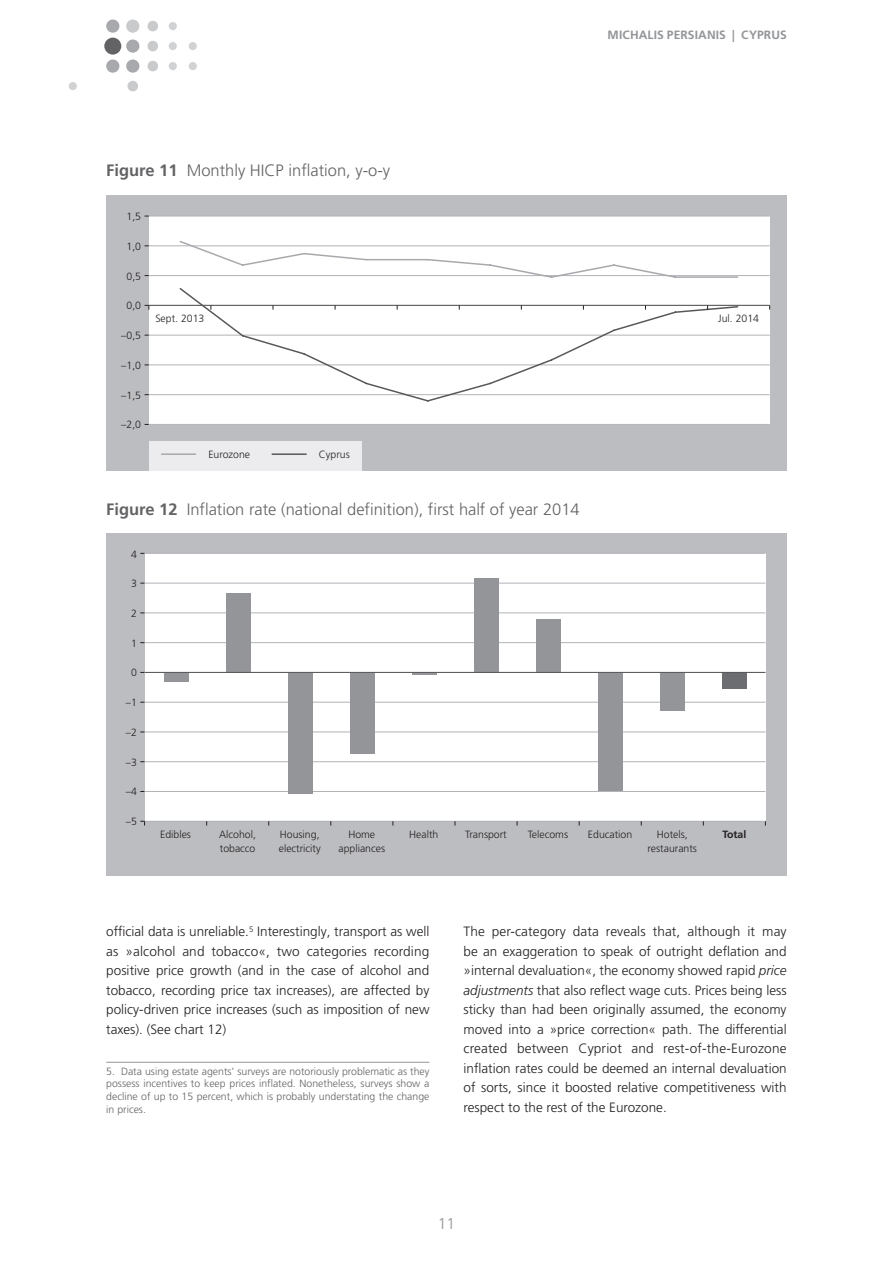
<style>
.page{position:relative;width:893px;height:1263px;background:#fff}
.page>*{position:absolute;margin:0;border:0;box-sizing:border-box;transform-origin:0 0}
._330_B_U{font:300 16.5px "Frutiger LT Pro";color:#636366}
.t1{font:300 15.75px "Frutiger LT Pro";color:#939598}
._200_Standard{font:300 13.5px/19.5px "Frutiger LT Pro";color:#231f20;text-align:justify}
.t2{font:700 12px "Frutiger LT Pro";color:#939598}
._380_Fussnote{font:300 10.5px/12.6px "Frutiger LT Pro";color:#636366;text-align:justify}
.t3{font:300 10.5px/13.5px "Frutiger LT Pro";color:#231f20}
.t4{font:700 10.5px "Frutiger LT Pro";color:#231f20}
.s1{font-weight:700}
.s2{font-style:italic}
</style>
<div class="page">
<div style="left:104px;top:38px;width:17px;height:17px;background:#636366;border-radius:50%"></div>
<div style="left:69px;top:82px;width:8px;height:8px;background:#d1d2d4;border-radius:50%"></div>
<div style="left:127px;top:81px;width:11px;height:10px;background:#c9cacc;border-radius:50%"></div>
<div style="left:169px;top:22px;width:8px;height:8px;background:#d1d2d4;border-radius:50%"></div>
<div style="left:147px;top:21px;width:11px;height:10px;background:#c9cacc;border-radius:50%"></div>
<div style="left:189px;top:42px;width:8px;height:8px;background:#d1d2d4;border-radius:50%"></div>
<div style="left:169px;top:42px;width:8px;height:8px;background:#d1d2d4;border-radius:50%"></div>
<div style="left:147px;top:41px;width:11px;height:10px;background:#c9cacc;border-radius:50%"></div>
<div style="left:189px;top:62px;width:8px;height:8px;background:#d1d2d4;border-radius:50%"></div>
<div style="left:169px;top:62px;width:8px;height:8px;background:#d1d2d4;border-radius:50%"></div>
<div style="left:147px;top:61px;width:11px;height:10px;background:#c9cacc;border-radius:50%"></div>
<div style="left:126px;top:20px;width:13px;height:13px;background:#c9cacc;border-radius:50%"></div>
<div style="left:106px;top:20px;width:13px;height:13px;background:#a8a9ad;border-radius:50%"></div>
<div style="left:126px;top:39px;width:13px;height:14px;background:#a8a9ad;border-radius:50%"></div>
<div style="left:126px;top:59px;width:13px;height:14px;background:#a8a9ad;border-radius:50%"></div>
<div style="left:106px;top:59px;width:13px;height:14px;background:#a8a9ad;border-radius:50%"></div>
<hr style="left:106px;top:1062px;width:323px;height:1px;background:#939598">
<div style="left:106px;top:533px;width:681px;height:342px;background:#bcbdc0"></div>
<div style="left:145px;top:553px;width:620px;height:268px;background:#fff"></div>
<hr style="left:145px;top:821px;width:620px;height:1px;background:#b2b3b7">
<hr style="left:145px;top:791px;width:620px;height:1px;background:#b2b3b7">
<hr style="left:145px;top:761px;width:620px;height:1px;background:#b2b3b7">
<hr style="left:145px;top:731px;width:620px;height:1px;background:#b2b3b7">
<hr style="left:145px;top:702px;width:620px;height:1px;background:#b2b3b7">
<hr style="left:145px;top:642px;width:620px;height:1px;background:#b2b3b7">
<hr style="left:145px;top:612px;width:620px;height:1px;background:#b2b3b7">
<hr style="left:145px;top:583px;width:620px;height:1px;background:#b2b3b7">
<hr style="left:145px;top:553px;width:620px;height:1px;background:#b2b3b7">
<div style="left:164px;top:672px;width:25px;height:10px;background:#939598"></div>
<div style="left:226px;top:593px;width:25px;height:79px;background:#939598"></div>
<div style="left:288px;top:672px;width:25px;height:122px;background:#939598"></div>
<div style="left:350px;top:672px;width:25px;height:82px;background:#939598"></div>
<hr style="left:412px;top:672px;width:25px;height:3px;background:#939598">
<div style="left:474px;top:578px;width:25px;height:94px;background:#939598"></div>
<div style="left:536px;top:619px;width:25px;height:53px;background:#939598"></div>
<div style="left:598px;top:672px;width:25px;height:119px;background:#939598"></div>
<div style="left:660px;top:672px;width:25px;height:38px;background:#939598"></div>
<div style="left:722px;top:672px;width:25px;height:17px;background:#6c6d70"></div>
<hr style="left:145px;top:672px;width:620px;height:1px;background:#57585a">
<div style="left:106px;top:196px;width:681px;height:275px;background:#bcbdc0"></div>
<div style="left:149px;top:216px;width:621px;height:208px;background:#fff"></div>
<hr style="left:149px;top:424px;width:621px;height:1px;background:#b2b3b7">
<hr style="left:149px;top:394px;width:621px;height:1px;background:#b2b3b7">
<hr style="left:149px;top:364px;width:621px;height:1px;background:#b2b3b7">
<hr style="left:149px;top:335px;width:621px;height:1px;background:#b2b3b7">
<hr style="left:149px;top:275px;width:621px;height:1px;background:#b2b3b7">
<hr style="left:149px;top:245px;width:621px;height:1px;background:#b2b3b7">
<hr style="left:149px;top:216px;width:621px;height:1px;background:#b2b3b7">
<hr style="left:149px;top:305px;width:621px;height:1px;background:#57585a">
<svg style="left:178px;top:288px;width:561px;height:114px"></svg>
<svg style="left:178px;top:241px;width:561px;height:37px"></svg>
<div style="left:149px;top:441px;width:212px;height:30px;background:#ececee"></div>
<hr style="left:162px;top:453px;width:34px;height:2px;background:#a8a9ad">
<hr style="left:272px;top:453px;width:34px;height:2px;background:#57585a">
<p class="_330_B_U" style="left:106px;top:160px;width:285px"><span class="s1">FIGURE 11</span> Monthly HICP inflation, y-o-y</p>
<p class="t2" style="left:608px;top:28px;width:19px">MICHALIS</p>
<p class="t2" style="left:667px;top:28px;width:15px">PERSIANIS</p>
<p class="t2" style="left:732px;top:28px;width:26px">| CYPRUS</p>
<p class="t3" style="left:126px;top:210px;width:16px">1,5</p>
<p class="t3" style="left:126px;top:240px;width:16px">1,0</p>
<p class="t3" style="left:126px;top:269px;width:16px">0,5</p>
<p class="t3" style="left:126px;top:299px;width:16px">0,0</p>
<p class="t3" style="left:121px;top:329px;width:21px">–0,5</p>
<p class="t3" style="left:121px;top:358px;width:21px">–1,0</p>
<p class="t3" style="left:121px;top:388px;width:21px">–1,5</p>
<p class="t3" style="left:121px;top:418px;width:21px">–2,0</p>
<p class="t3" style="left:155px;top:312px;width:51px">Sept. 2013</p>
<p class="t3" style="left:718px;top:312px;width:42px">Jul. 2014</p>
<p class="t3" style="left:208px;top:448px;width:43px">Eurozone</p>
<p class="t3" style="left:319px;top:448px;width:32px">Cyprus</p>
<p class="_330_B_U" style="left:106px;top:499px;width:475px"><span class="s1">FIGURE 12</span> Inflation rate (national definition), first half of year 2014</p>
<p class="t3" style="left:131px;top:547px;width:7px">4</p>
<p class="t3" style="left:131px;top:577px;width:7px">3</p>
<p class="t3" style="left:131px;top:607px;width:7px">2</p>
<p class="t3" style="left:131px;top:636px;width:7px">1</p>
<p class="t3" style="left:131px;top:666px;width:7px">0</p>
<p class="t3" style="left:126px;top:696px;width:13px">–1</p>
<p class="t3" style="left:126px;top:725px;width:13px">–2</p>
<p class="t3" style="left:126px;top:755px;width:13px">–3</p>
<p class="t3" style="left:126px;top:785px;width:13px">–4</p>
<p class="t3" style="left:126px;top:815px;width:13px">–5</p>
<p class="t3" style="left:160px;top:828px;width:32px">Edibles</p>
<p class="t3" style="left:219px;top:828px;width:38px">Alcohol, tobacco</p>
<p class="t3" style="left:279px;top:828px;width:43px">Housing, electricity</p>
<p class="t3" style="left:338px;top:828px;width:48px;text-align:center">Home appliances</p>
<p class="t3" style="left:409px;top:828px;width:31px">Health</p>
<p class="t3" style="left:465px;top:828px;width:43px">Transport</p>
<p class="t3" style="left:528px;top:828px;width:42px">Telecoms</p>
<p class="t3" style="left:588px;top:828px;width:46px">Education</p>
<p class="t3" style="left:648px;top:828px;width:51px;text-align:center">Hotels, restaurants</p>
<p class="t4" style="left:722px;top:828px;width:25px">TOTAL</p>
<p class="_200_Standard" style="left:106px;top:922px;width:325px">official data is unreliable.<sup>5</sup> Interestingly, transport as well as »alcohol and tobacco«, two categories recording positive price growth (and in the case of alcohol and tobacco, recording price tax increases), are affected by policy-driven price increases (such as imposition of new taxes). (See chart 12)</p>
<p class="_380_Fussnote" style="left:106px;top:1065px;width:325px">5. Data using estate agents’ surveys are notoriously problematic as they possess incentives to keep prices inflated. Nonetheless, surveys show a decline of up to 15 percent, which is probably understating the change in prices.</p>
<p class="_200_Standard" style="left:463px;top:922px;width:325px">The per-category data reveals that, although it may be an exaggeration to speak of outright deflation and »internal devaluation«, the economy showed rapid <span class="s2">price adjustments</span> that also reflect wage cuts. Prices being less sticky than had been originally assumed, the economy moved into a »price correction« path. The differential created between Cypriot and rest-of-the-Eurozone inflation rates could be deemed an internal devaluation of sorts, since it boosted relative competitiveness with respect to the rest of the Eurozone.</p>
<p class="t1" style="left:438px;top:1214px;width:19px">11</p>
</div>
